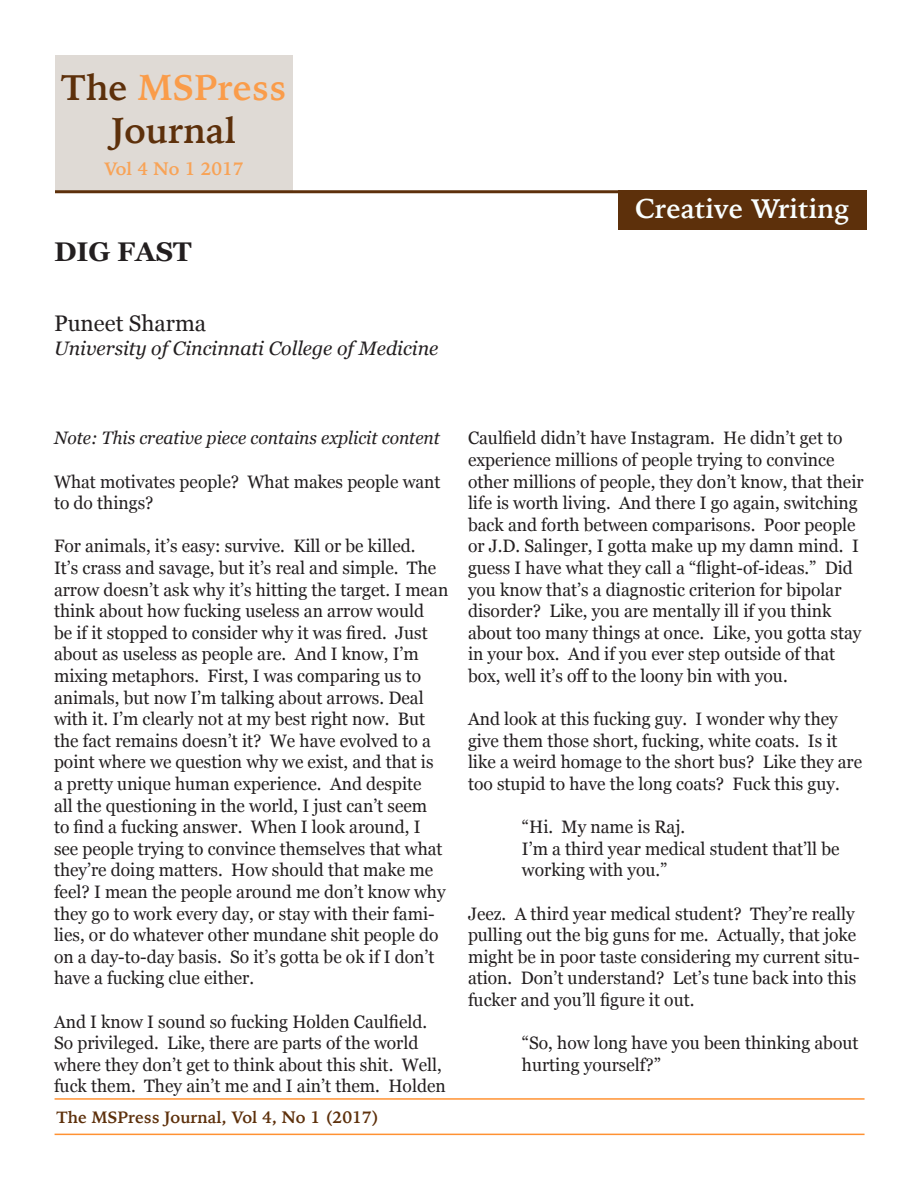
<style>
.page{position:relative;width:918px;height:1188px;background:#fff}
.page>*{position:absolute;margin:0;border:0;box-sizing:border-box;transform-origin:0 0}
.t1{font:700 36px/43.2px "Iowan Old Style";color:#5d300b;text-align:center}
.t2{font:700 27px "Iowan Old Style";color:#faffff}
.t3{font:700 27px "Georgia";color:#231f20}
.t4{font:22.5px "Georgia";color:#231f20}
.t5{font:italic 19.5px "Georgia";color:#231f20}
.t6{font:18px/21.6px "Georgia";color:#231f20}
.t7{font:italic 18px "Georgia";color:#231f20}
.t8{font:700 18px "Iowan Old Style";color:#f8a357}
.t9{font:700 16.5px "Iowan Old Style";color:#5d300b}
.s1{color:#fa9c4a}
</style>
<div class="page">
<div style="left:55px;top:55px;width:238px;height:137px;background:#dfdad5"></div>
<hr style="left:55px;top:190px;width:810px;height:3px;background:#5d300b">
<div style="left:618px;top:190px;width:249px;height:40px;background:#5d300b"></div>
<hr style="left:55px;top:1098px;width:810px;height:2px;background:#ff9232">
<hr style="left:55px;top:1134px;width:810px;height:1px;background:#ff9232">
<h1 class="t1" style="left:61px;top:64px;width:227px">The <span class="s1">MSPress<br></span>Journal</h1>
<p class="t8" style="left:104px;top:153px;width:141px">Vol 4 No 1 2017</p>
<p class="t3" style="left:54px;top:231px;width:139px">DIG FAST</p>
<p class="t4" style="left:54px;top:307px;width:154px">Puneet Sharma</p>
<p class="t5" style="left:54px;top:334px;width:386px">University of Cincinnati College of Medicine</p>
<h2 class="t2" style="left:635px;top:184px;width:216px">Creative Writing</h2>
<p class="t7" style="left:54px;top:425px;width:387px">Note: This creative piece contains explicit content</p>
<p class="t6" style="left:54px;top:470px;width:388px">What motivates people? What makes people want to do things?</p>
<p class="t6" style="left:54px;top:535px;width:396px">For animals, it’s easy: survive. Kill or be killed.<br>It’s crass and savage, but it’s real and simple. The arrow doesn’t ask why it’s hitting the target. I mean think about how fucking useless an arrow would<br>be if it stopped to consider why it was fired. Just about as useless as people are. And I know, I’m mixing metaphors. First, I was comparing us to animals, but now I’m talking about arrows. Deal with it. I’m clearly not at my best right now. But the fact remains doesn’t it? We have evolved to a point where we question why we exist, and that is<br>a pretty unique human experience. And despite<br>all the questioning in the world, I just can’t seem<br>to find a fucking answer. When I look around, I see people trying to convince themselves that what they’re doing matters. How should that make me feel? I mean the people around me don’t know why they go to work every day, or stay with their fami&shy;lies, or do whatever other mundane shit people do on a day-to-day basis. So it’s gotta be ok if I don’t have a fucking clue either.</p>
<p class="t6" style="left:54px;top:1010px;width:393px">And I know I sound so fucking Holden Caulfield.<br>So privileged. Like, there are parts of the world where they don’t get to think about this shit. Well, fuck them. They ain’t me and I ain’t them. Holden</p>
<p class="t9" style="left:57px;top:1102px;width:324px">The MSPress Journal, Vol 4, No 1 (2017)</p>
<p class="t6" style="left:468px;top:427px;width:397px">Caulfield didn’t have Instagram. He didn’t get to experience millions of people trying to convince other millions of people, they don’t know, that their life is worth living. And there I go again, switching back and forth between comparisons. Poor people or J.D. Salinger, I gotta make up my damn mind. I guess I have what they call a “flight-of-ideas.” Did you know that’s a diagnostic criterion for bipolar disorder? Like, you are mentally ill if you think about too many things at once. Like, you gotta stay in your box. And if you ever step outside of that box, well it’s off to the loony bin with you.</p>
<p class="t6" style="left:468px;top:707px;width:396px">And look at this fucking guy. I wonder why they give them those short, fucking, white coats. Is it like a weird homage to the short bus? Like they are too stupid to have the long coats? Fuck this guy.</p>
<p class="t6" style="left:522px;top:815px;width:165px">“Hi. My name is Raj.</p>
<p class="t6" style="left:522px;top:837px;width:319px">I’m a third year medical student that’ll be working with you.”</p>
<p class="t6" style="left:468px;top:902px;width:393px">Jeez. A third year medical student? They’re really pulling out the big guns for me. Actually, that joke might be in poor taste considering my current situ&shy;ation. Don’t understand? Let’s tune back into this fucker and you’ll figure it out.</p>
<p class="t6" style="left:522px;top:1031px;width:338px">“So, how long have you been thinking about hurting yourself?”</p>
</div>
